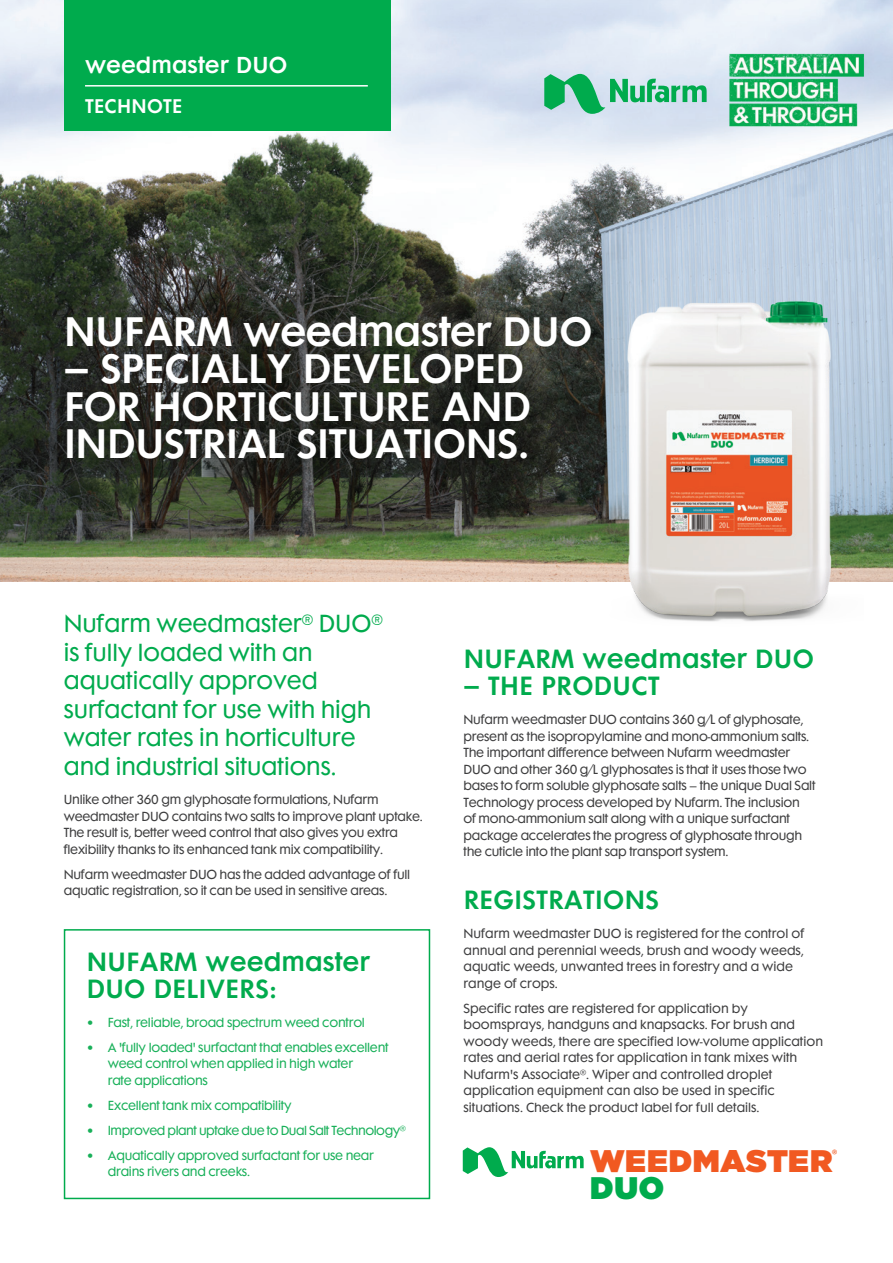
<style>
.page{position:relative;width:893px;height:1263px;background:#fff}
.page>*{position:absolute;margin:0;border:0;box-sizing:border-box;transform-origin:0 0}
.t1{font:37.5px/37.5px "Futura Maxi CG Demi";letter-spacing:-.01em;color:#fff}
.t2{font:900 31.2px/27.5px "Gotham";letter-spacing:.025em;color:#f15921}
.Paragraph_heading_Sp{font:24px/27px "Futura Maxi CG Demi";letter-spacing:.015em;color:#00ab4d}
.sub_head_text{font:22.5px/28.5px "Futura Maxi CG Book";color:#00ab4d}
.t3{font:21px "Futura Maxi CG Demi";color:#fff}
.t4{font:18px "Futura Maxi CG Demi";letter-spacing:.015em;color:#fff}
.Main_Body_text_copy{font:12px/16.5px "Futura Maxi CG Book";color:#3e3e3f}
.Main_Body_text_copy-2{font:12px/16.5px "Futura Maxi CG Book";letter-spacing:-.02em;color:#3e3e3f}
.Main_Body_text{font:12px/16.5px "Futura Maxi CG Book";letter-spacing:-.02em;color:#3e3e3f}
.Main_Body_text-2{font:12px/16.5px "Futura Maxi CG Book";letter-spacing:-.02em;color:#18b059}
.Main_Body_text-3{font:12px "Futura Maxi CG Book";letter-spacing:-.04em;color:#18b059}
.s1{color:#00ab4d}
</style>
<div class="page">
<img style="left:0;top:0;width:893px;height:581px">
<svg style="left:544px;top:74px;width:163px;height:40px;background:#82ccb1"></svg>
<img style="left:730px;top:43px;width:139px;height:98px">
<div style="left:64px;top:929px;width:366px;height:270px;border:2px solid #00ab4d"></div>
<div style="left:64px;top:0;width:326px;height:130px;background:#00ab4d"></div>
<hr style="left:85px;top:85px;width:283px;height:2px;background:#fff">
<svg style="left:463px;top:1147px;width:121px;height:30px"></svg>
<img style="left:595px;top:267px;width:269px;height:355px">
<p class="t3" style="left:85px;top:52px;width:204px">weedmaster DUO</p>
<p class="t4" style="left:85px;top:95px;width:99px">TECHNOTE</p>
<p class="t1" style="left:64px;top:314px;width:530px">NUFARM weedmaster DUO</p>
<p class="t1" style="left:64px;top:352px;width:469px">– SPECIALLY DEVELOPED<br>FOR HORTICULTURE AND<br>INDUSTRIAL SITUATIONS.</p>
<p class="sub_head_text" style="left:64px;top:611px;width:321px">Nufarm weedmaster® DUO® is fully loaded with an aquatically approved surfactant for use with high water rates in horticulture and industrial situations.</p>
<p class="Main_Body_text" style="left:64px;top:792px;width:361px">Unlike other 360 gm glyphosate formulations, Nufarm weedmaster DUO contains two salts to improve plant uptake.<br>The result is, better weed control that also gives you extra flexibility thanks to its enhanced tank mix compatibility.</p>
<p class="Main_Body_text" style="left:64px;top:866px;width:348px">Nufarm weedmaster DUO has the added advantage of full aquatic registration, so it can be used in sensitive areas.</p>
<p class="Paragraph_heading_Sp" style="left:87px;top:949px;width:285px">NUFARM weedmaster<br>DUO DELIVERS:</p>
<p class="Main_Body_text-2" style="left:87px;top:1015px;width:280px">• Fast, reliable, broad spectrum weed control</p>
<p class="Main_Body_text-2" style="left:108px;top:1040px;width:282px;text-indent:-21px">• A 'fully loaded' surfactant that enables excellent weed control when applied in high water<br>rate applications</p>
<p class="Main_Body_text-2" style="left:87px;top:1098px;width:207px">• Excellent tank mix compatibility</p>
<p class="Main_Body_text-3" style="left:87px;top:1123px;width:321px">• Improved plant uptake due to Dual Salt Technology®</p>
<p class="Main_Body_text-2" style="left:108px;top:1148px;width:268px;text-indent:-21px">• Aquatically approved surfactant for use near drains rivers and creeks.</p>
<p class="Paragraph_heading_Sp" style="left:464px;top:646px;width:352px">NUFARM weedmaster DUO</p>
<p class="Paragraph_heading_Sp" style="left:463px;top:673px;width:198px">– THE PRODUCT</p>
<p class="Main_Body_text_copy-2" style="left:463px;top:712px;width:354px">Nufarm weedmaster DUO contains 360 g/L of glyphosate, present as the isopropylamine and mono-ammonium salts.<br>The important difference between Nufarm weedmaster DUO and other 360 g/L glyphosates is that it uses those two bases to form soluble glyphosate salts – the unique Dual Salt Technology process developed by Nufarm. The inclusion<br>of mono-ammonium salt along with a unique surfactant package accelerates the progress of glyphosate through the cuticle into the plant sap transport system.</p>
<p class="Paragraph_heading_Sp" style="left:464px;top:887px;width:197px">REGISTRATIONS</p>
<p class="Main_Body_text_copy" style="left:463px;top:926px;width:342px">Nufarm weedmaster DUO is registered for the control of annual and perennial weeds, brush and woody weeds, aquatic weeds, unwanted trees in forestry and a wide range of crops.</p>
<p class="Main_Body_text_copy" style="left:463px;top:1000px;width:361px">Specific rates are registered for application by boomsprays, handguns and knapsacks. For brush and woody weeds, there are specified low-volume application rates and aerial rates for application in tank mixes with Nufarm's Associate®. Wiper and controlled droplet application equipment can also be used in specific situations. Check the product label for full details.</p>
<p class="t2" style="left:590px;top:1146px;width:249px">WEEDMASTER<sup>®<br></sup><span class="s1">DUO</span></p>
</div>
